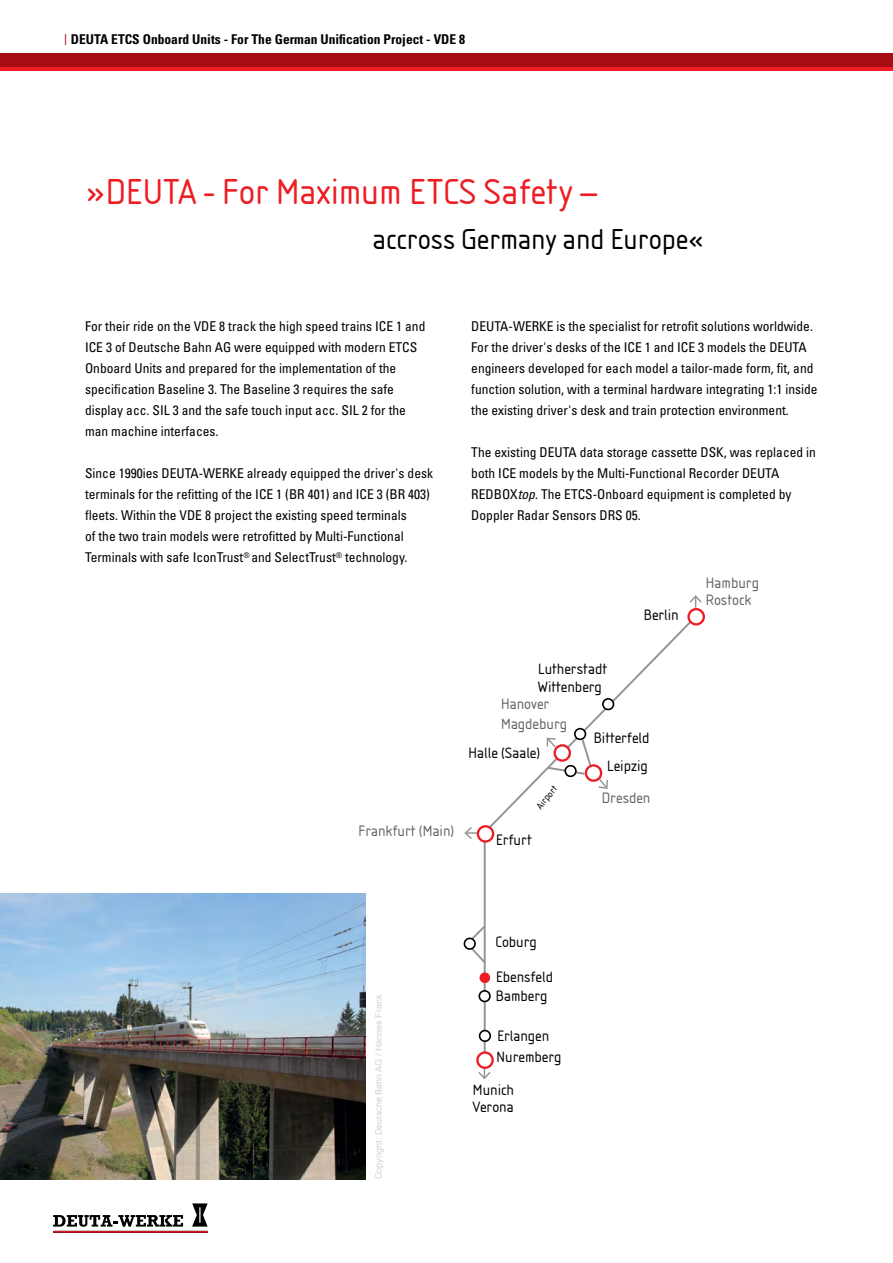
<style>
.page{position:relative;width:893px;height:1263px;background:#fff}
.page>*{position:absolute;margin:0;border:0;box-sizing:border-box;transform-origin:0 0}
.t1{font:37.5px "Isonorm";color:#ed1d24}
.t2{font:30px "Isonorm";color:#000}
.t3{font:15.75px/20.7px "Isonorm";color:#000}
.t4{font:15.75px/19.6px "Isonorm";color:#636466}
.t5{font:condensed 13.5px/21px "Univers";color:#000}
.t6{font:700 condensed 13.5px "Univers";color:#000}
.t7{font:10.2px "Isonorm";color:#000}
.t8{font:9px "Arial";color:#d1d3d4}
.s1{font-weight:400;font-size:15px;color:#a70e13}
.s2{font-style:italic}
</style>
<div class="page">
<hr style="left:0;top:67px;width:893px;height:4px;background:#ed1d24">
<div style="left:0;top:53px;width:893px;height:14px;background:#a70e13"></div>
<svg style="left:53px;top:1215px;width:130px;height:12px"></svg>
<svg style="left:192px;top:1203px;width:16px;height:23px"></svg>
<hr style="left:53px;top:1232px;width:155px;height:1px;background:#000">
<hr style="left:53px;top:1231px;width:155px;height:1px;background:#000">
<hr style="left:484px;top:841px;width:2px;height:221px;background:#939598">
<div style="left:479px;top:991px;width:11px;height:10px;background:#fff;border-radius:50%"></div>
<div style="left:478px;top:990px;width:13px;height:12px;border:2px solid #000;border-radius:50%"></div>
<div style="left:480px;top:1030px;width:10px;height:11px;background:#fff;border-radius:50%"></div>
<div style="left:479px;top:1030px;width:12px;height:12px;border:2px solid #000;border-radius:50%"></div>
<div style="left:479px;top:972px;width:11px;height:11px;background:#ed1d24;border-radius:50%"></div>
<div style="left:687px;top:608px;width:18px;height:17px;border:2px solid #ed1d24;border-radius:50%"></div>
<svg style="left:689px;top:595px;width:13px;height:13px"></svg>
<svg style="left:464px;top:827px;width:13px;height:12px"></svg>
<svg style="left:472px;top:924px;width:14px;height:41px"></svg>
<div style="left:464px;top:938px;width:11px;height:11px;background:#fff;border-radius:50%"></div>
<div style="left:464px;top:937px;width:12px;height:13px;border:2px solid #000;border-radius:50%"></div>
<svg style="left:478px;top:1067px;width:13px;height:13px"></svg>
<svg style="left:478px;top:826px;width:15px;height:15px"></svg>
<div style="left:477px;top:825px;width:17px;height:18px;border:2px solid #ed1d24;border-radius:50%"></div>
<svg style="left:487px;top:619px;width:206px;height:211px"></svg>
<div style="left:565px;top:765px;width:11px;height:12px;background:#fff;border-radius:5px"></div>
<div style="left:564px;top:764px;width:13px;height:13px;border:2px solid #000;border-radius:5px"></div>
<svg style="left:477px;top:1052px;width:16px;height:16px"></svg>
<div style="left:476px;top:1051px;width:18px;height:18px;border:2px solid #ed1d24;border-radius:50%"></div>
<img style="left:0;top:893px;width:366px;height:286px">
<p class="t6" style="left:64px;top:31px;width:403px"><span class="s1">|</span> DEUTA ETCS Onboard Units - For The German Unification Project - VDE 8</p>
<h1 class="t1" style="left:86px;top:171px;width:512px">»DEUTA - For Maximum ETCS Safety —</h1>
<h2 class="t2" style="left:373px;top:222px;width:332px">accross Germany and Europe«</h2>
<p class="t5" style="left:85px;top:315px;width:342px">For their ride on the VDE 8 track the high speed trains ICE 1 and ICE 3 of Deutsche Bahn AG were equipped with modern ETCS Onboard Units and prepared for the implementation of the specification Baseline 3. The Baseline 3 requires the safe display acc. SIL 3 and the safe touch input acc. SIL 2 for the man machine interfaces.</p>
<p class="t5" style="left:85px;top:462px;width:350px">Since 1990ies DEUTA-WERKE already equipped the driver's desk terminals for the refitting of the ICE 1 (BR 401) and ICE 3 (BR 403) fleets. Within the VDE 8 project the existing speed terminals<br>of the two train models were retrofitted by Multi-Functional Terminals with safe IconTrust<sup>®</sup> and SelectTrust<sup>®</sup> technology.</p>
<p class="t5" style="left:471px;top:315px;width:348px">DEUTA-WERKE is the specialist for retrofit solutions worldwide.<br>For the driver's desks of the ICE 1 and ICE 3 models the DEUTA engineers developed for each model a tailor-made form, fit, and function solution, with a terminal hardware integrating 1:1 inside the existing driver's desk and train protection environment.</p>
<p class="t5" style="left:471px;top:441px;width:346px">The existing DEUTA data storage cassette DSK, was replaced in both ICE models by the Multi-Functional Recorder DEUTA REDBOX<span class="s2">top</span>. The ETCS-Onboard equipment is completed by Doppler Radar Sensors DRS 05.</p>
<p class="t3" style="left:643px;top:605px;width:37px">Berlin</p>
<p class="t4" style="left:706px;top:574px;width:55px;line-height:17.4px">Hamburg<br>Rostock</p>
<p class="t4" style="left:358px;top:821px;width:98px">Frankfurt (Main)</p>
<p class="t3" style="left:538px;top:660px;width:71px;line-height:17.7px">Lutherstadt<br>Wittenberg</p>
<p class="t4" style="left:501px;top:694px;width:68px">Hanover<br>Magdeburg</p>
<p class="t3" style="left:468px;top:742px;width:74px">Halle (Saale)</p>
<p class="t7" style="left:534px;top:804px;width:28px;rotate:-51deg">Airport</p>
<p class="t3" style="left:496px;top:830px;width:37px">Erfurt</p>
<p class="t3" style="left:593px;top:727px;width:58px">Bitterfeld</p>
<p class="t3" style="left:607px;top:756px;width:43px">Leipzig</p>
<p class="t4" style="left:601px;top:788px;width:50px">Dresden</p>
<p class="t8" style="left:373px;top:1179px;width:186px;rotate:-90deg">Copyright: Deutsche Bahn AG / Hannes Frank</p>
<p class="t3" style="left:495px;top:932px;width:43px">Coburg</p>
<p class="t3" style="left:496px;top:967px;width:59px">Ebensfeld</p>
<p class="t3" style="left:495px;top:985px;width:54px">Bamberg</p>
<p class="t3" style="left:496px;top:1026px;width:67px">Erlangen<br>Nuremberg</p>
<p class="t3" style="left:473px;top:1081px;width:43px;line-height:17.4px">Munich<br>Verona</p>
</div>
